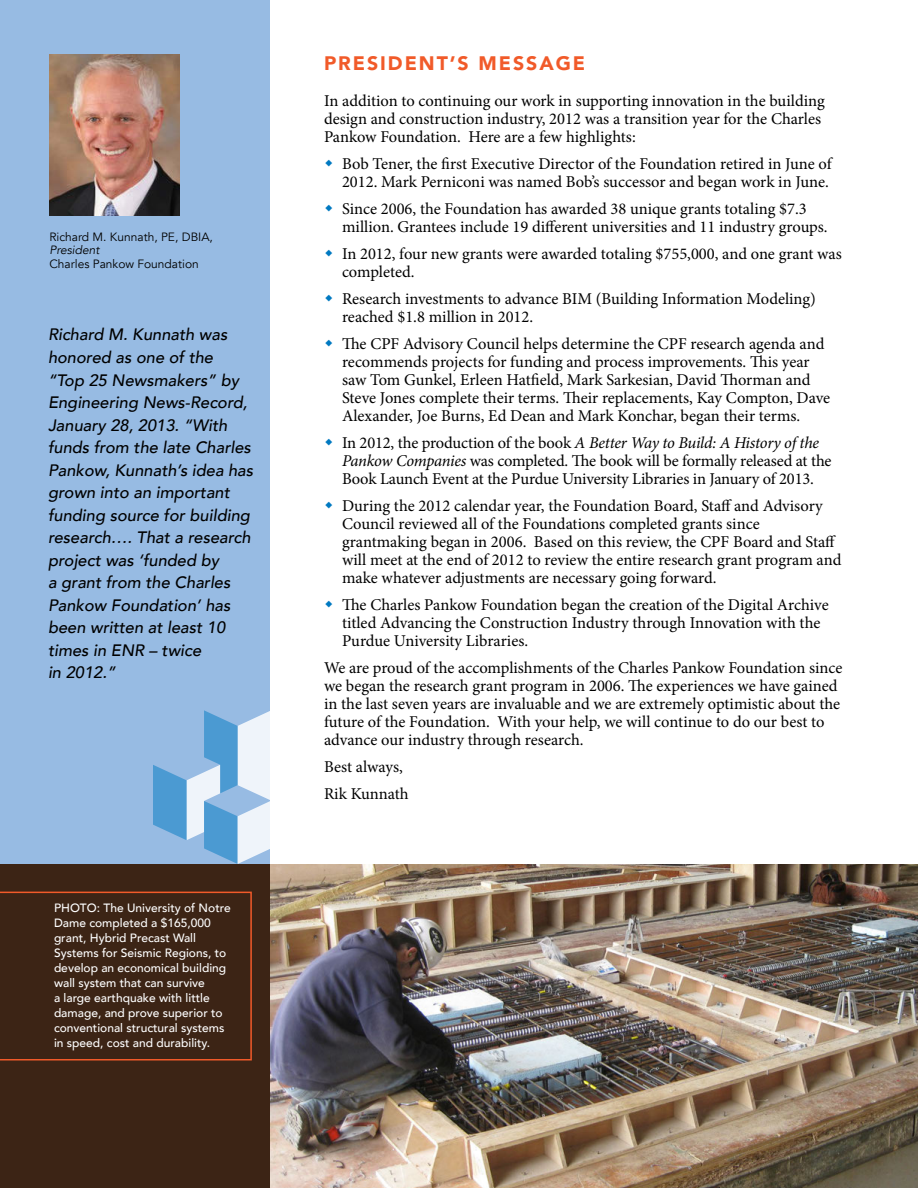
<style>
.page{position:relative;width:918px;height:1188px;background:#fff}
.page>*{position:absolute;margin:0;border:0;box-sizing:border-box;transform-origin:0 0}
.Article_Head{font:900 19.5px "Avenir";letter-spacing:.1em;color:#f15a29}
.Body{font:16.5px/18px "Minion Pro";letter-spacing:-.005em;color:#000}
.t1{font:italic 500 16.5px/22.5px "Avenir";color:#000}
.t2{font:500 12px/15px "Avenir";color:#fff}
.t3{font:12px/13.5px "Avenir";color:#000}
.s1{font-style:italic}
</style>
<div class="page">
<img style="left:270px;top:864px;width:648px;height:324px">
<div style="left:0;top:0;width:270px;height:864px;background:#97bbe3"></div>
<div style="left:0;top:864px;width:270px;height:324px;background:#3c2415"></div>
<img style="left:50px;top:54px;width:129px;height:162px">
<svg style="left:153px;top:710px;width:117px;height:154px"></svg>
<svg style="left:0;top:892px;width:252px;height:168px"></svg>
<p class="t3" style="left:50px;top:230px;width:165px">Richard M. Kunnath, PE, DBIA,<br><span class="s1">President<br></span>Charles Pankow Foundation</p>
<p class="t1" style="left:48px;top:324px;width:207px">Richard M. Kunnath was honored as one of the “Top 25 Newsmakers” by<br>Engineering News-Record,<br>January 28, 2013. “With funds from the late Charles<br>Pankow, Kunnath’s idea has grown into an important funding source for building research…. That a research project was ‘funded by<br>a grant from the Charles<br>Pankow Foundation’ has been written at least 10 times in ENR – twice<br>in 2012.”</p>
<p class="t2" style="left:54px;top:900px;width:178px">PHOTO: The University of Notre<br>Dame completed a $165,000 grant, Hybrid Precast Wall<br>Systems for Seismic Regions, to develop an economical building wall system that can survive<br>a large earthquake with little damage, and prove superior to conventional structural systems in speed, cost and durability.</p>
<p class="Article_Head" style="left:324px;top:46px;width:263px">PRESIDENT’S MESSAGE</p>
<p class="Body" style="left:324px;top:92px;width:502px">In addition to continuing our work in supporting innovation in the building design and construction industry, 2012 was a transition year for the Charles<br>Pankow Foundation. Here are a few highlights:</p>
<p class="Body" style="left:342px;top:155px;width:491px">Bob Tener, the first Executive Director of the Foundation retired in June of<br>2012. Mark Perniconi was named Bob’s successor and began work in June.</p>
<p class="Body" style="left:342px;top:200px;width:487px">Since 2006, the Foundation has awarded 38 unique grants totaling $7.3 million. Grantees include 19 different universities and 11 industry groups.</p>
<p class="Body" style="left:342px;top:245px;width:501px">In 2012, four new grants were awarded totaling $755,000, and one grant was completed.</p>
<p class="Body" style="left:342px;top:290px;width:475px">Research investments to advance BIM (Building Information Modeling) reached $1.8 million in 2012.</p>
<p class="Body" style="left:342px;top:335px;width:490px">The CPF Advisory Council helps determine the CPF research agenda and recommends projects for funding and process improvements. This year saw Tom Gunkel, Erleen Hatfield, Mark Sarkesian, David Thorman and Steve Jones complete their terms. Their replacements, Kay Compton, Dave Alexander, Joe Burns, Ed Dean and Mark Konchar, began their terms.</p>
<p class="Body" style="left:342px;top:434px;width:491px">In 2012, the production of the book <span class="s1">A Better Way to Build: A History of the<br>Pankow Companies</span> was completed. The book will be formally released at the<br>Book Launch Event at the Purdue University Libraries in January of 2013.</p>
<p class="Body" style="left:342px;top:497px;width:501px">During the 2012 calendar year, the Foundation Board, Staff and Advisory Council reviewed all of the Foundations completed grants since grantmaking began in 2006. Based on this review, the CPF Board and Staff will meet at the end of 2012 to review the entire research grant program and make whatever adjustments are necessary going forward.</p>
<p class="Body" style="left:342px;top:596px;width:488px">The Charles Pankow Foundation began the creation of the Digital Archive titled Advancing the Construction Industry through Innovation with the<br>Purdue University Libraries.</p>
<p class="Body" style="left:324px;top:659px;width:520px">We are proud of the accomplishments of the Charles Pankow Foundation since we began the research grant program in 2006. The experiences we have gained in the last seven years are invaluable and we are extremely optimistic about the future of the Foundation. With your help, we will continue to do our best to advance our industry through research.</p>
<p class="Body" style="left:324px;top:758px;width:80px">Best always,</p>
<p class="Body" style="left:324px;top:785px;width:86px">Rik Kunnath</p>
</div>
